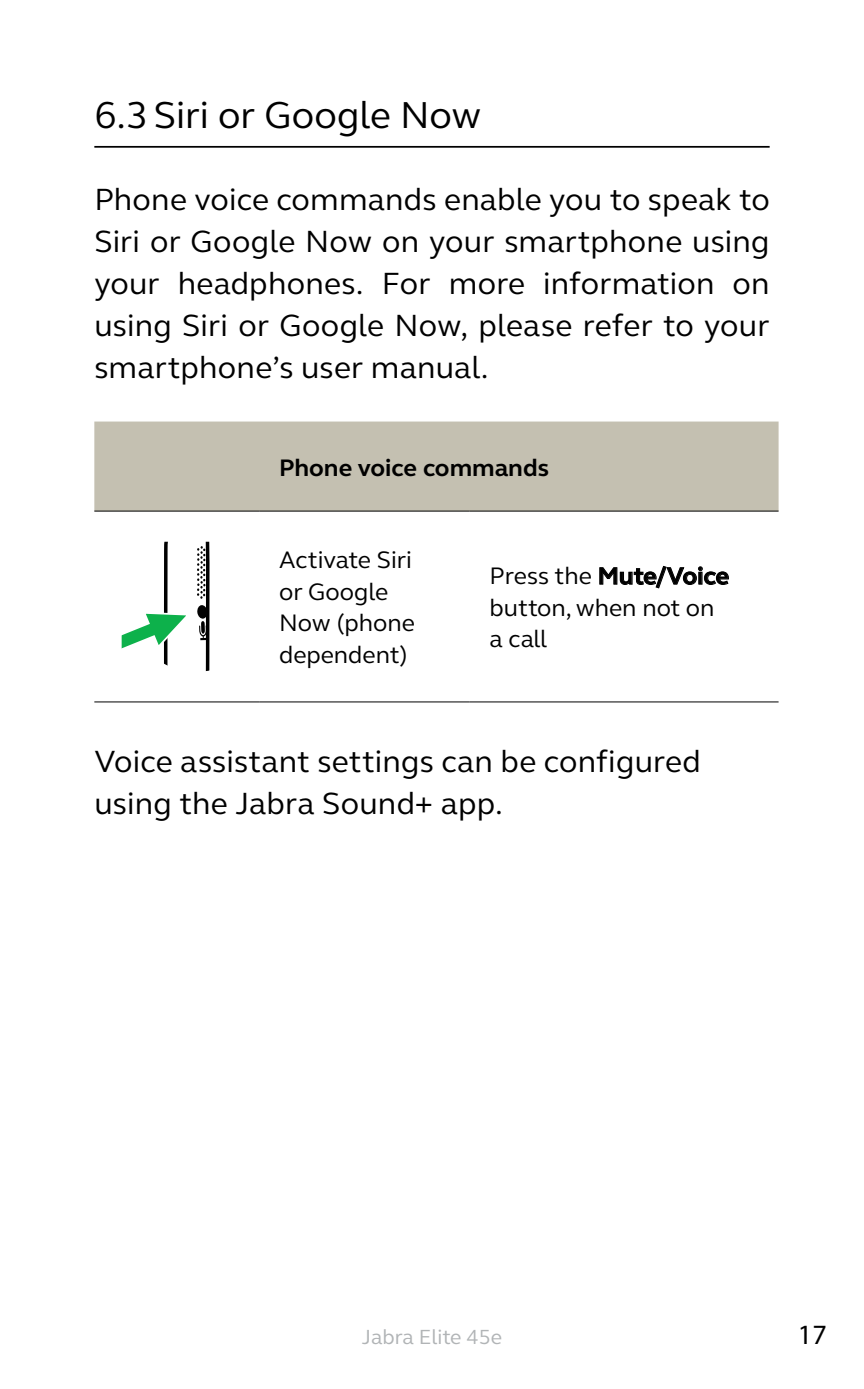
<style>
.page{position:relative;width:864px;height:1389px;background:#fff}
.page>*{position:absolute;margin:0;border:0;box-sizing:border-box;transform-origin:0 0}
.t1{font:38.5px "GN Elliot";color:#000}
.t2{font:31.5px/42px "GN Elliot";letter-spacing:.005em;color:#000;text-align:justify}
.t3{font:28px "Myriad Pro";color:#000}
.t4{font:24.5px/31.5px "GN Elliot";color:#000}
.t5{font:700 24.5px "GN Elliot";color:#000}
.t6{font:21px "GN Elliot";color:#b1b4b6}
.s1{font-weight:700}
</style>
<div class="page">
<hr style="left:94px;top:146px;width:675px;height:2px;background:#000">
<div style="left:94px;top:422px;width:684px;height:89px;background:#c4c0b1"></div>
<hr style="left:259px;top:701px;width:210px;height:2px;background:#000">
<hr style="left:469px;top:701px;width:309px;height:2px;background:#000">
<hr style="left:259px;top:511px;width:210px;height:1px;background:#000">
<hr style="left:469px;top:511px;width:309px;height:1px;background:#000">
<hr style="left:94px;top:511px;width:165px;height:1px;background:#000">
<hr style="left:94px;top:701px;width:165px;height:2px;background:#000">
<svg style="left:122px;top:542px;width:88px;height:129px"></svg>
<svg style="left:599px;top:566px;width:129px;height:23px"></svg>
<p class="t1" style="left:94px;top:89px;width:388px">6.3Siri or Google Now</p>
<p class="t2" style="left:94px;top:177px;width:676px">Phone voice commands enable you to speak to Siri or Google Now on your smartphone using your headphones. For more information on using Siri or Google Now, please refer to your smartphone’s user manual.</p>
<p class="t5" style="left:279px;top:451px;width:271px">Phone voice commands</p>
<p class="t4" style="left:279px;top:544px;width:137px">Activate Siri or Google<br>Now (phone dependent)</p>
<p class="t4" style="left:489px;top:560px;width:241px">Press the <span class="s1">Mute/Voice </span>button, when not on a call</p>
<p class="t2" style="left:94px;top:740px;width:608px">Voice assistant settings can be configured using the Jabra Sound+ app.</p>
<p class="t6" style="left:361px;top:1323px;width:142px">Jabra Elite 45e</p>
<p class="t3" style="left:797px;top:1317px;width:30px">17</p>
</div>
